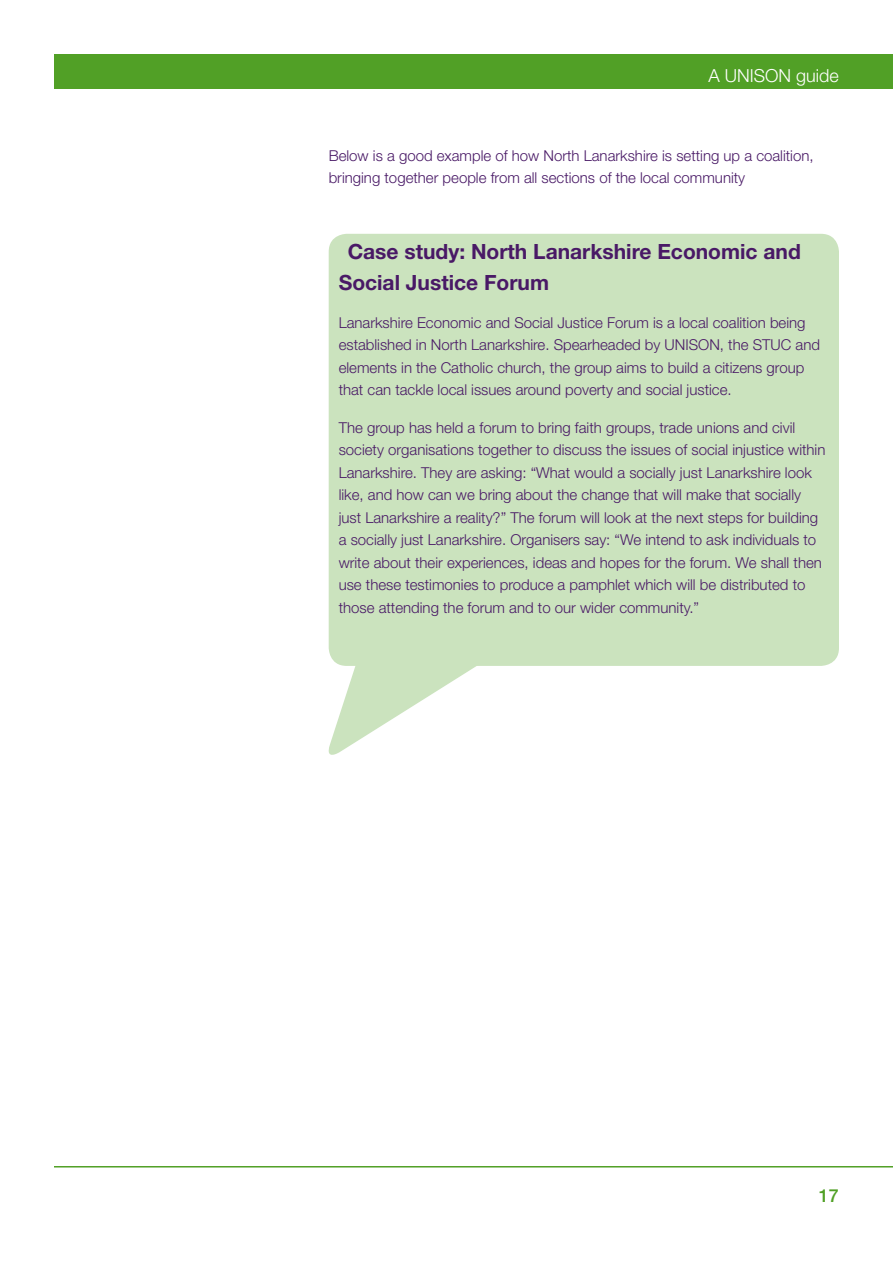
<style>
.page{position:relative;width:893px;height:1263px;background:#fff}
.page>*{position:absolute;margin:0;border:0;box-sizing:border-box;transform-origin:0 0}
.t1{font:700 21px/31.5px "Helvetica Neue";color:#491966}
.t2{font:300 18px "Helvetica Neue";color:#fff}
.t3{font:500 18px "Helvetica Neue";color:#51a026}
.t4{font:300 15px/22.5px "Helvetica Neue";color:#491966}
</style>
<div class="page">
<div style="left:54px;top:54px;width:839px;height:34px;background:#51a026"></div>
<hr style="left:54px;top:1166px;width:839px;height:1px;background:#51a026">
<div style="left:329px;top:234px;width:510px;height:432px;background:#cbe3be;border-radius:18px"></div>
<svg style="left:328px;top:621px;width:148px;height:134px"></svg>
<p class="t2" style="left:709px;top:65px;width:132px">A UNISON guide</p>
<p class="t4" style="left:329px;top:144px;width:486px">Below is a good example of how North Lanarkshire is setting up a coalition, bringing together people from all sections of the local community</p>
<h1 class="t1" style="left:339px;top:235px;width:464px;text-indent:9px">Case study: North Lanarkshire Economic and<br>Social Justice Forum</h1>
<p class="t4" style="left:339px;top:311px;width:483px">Lanarkshire Economic and Social Justice Forum is a local coalition being established in North Lanarkshire. Spearheaded by UNISON, the STUC and elements in the Catholic church, the group aims to build a citizens group that can tackle local issues around poverty and social justice.</p>
<p class="t4" style="left:339px;top:416px;width:488px">The group has held a forum to bring faith groups, trade unions and civil society organisations together to discuss the issues of social injustice within Lanarkshire. They are asking: “What would a socially just Lanarkshire look like, and how can we bring about the change that will make that socially just Lanarkshire a reality?” The forum will look at the next steps for building a socially just Lanarkshire. Organisers say: “We intend to ask individuals to write about their experiences, ideas and hopes for the forum. We shall then use these testimonies to produce a pamphlet which will be distributed to those attending the forum and to our wider community.”</p>
<p class="t3" style="left:819px;top:1184px;width:22px">17</p>
</div>
